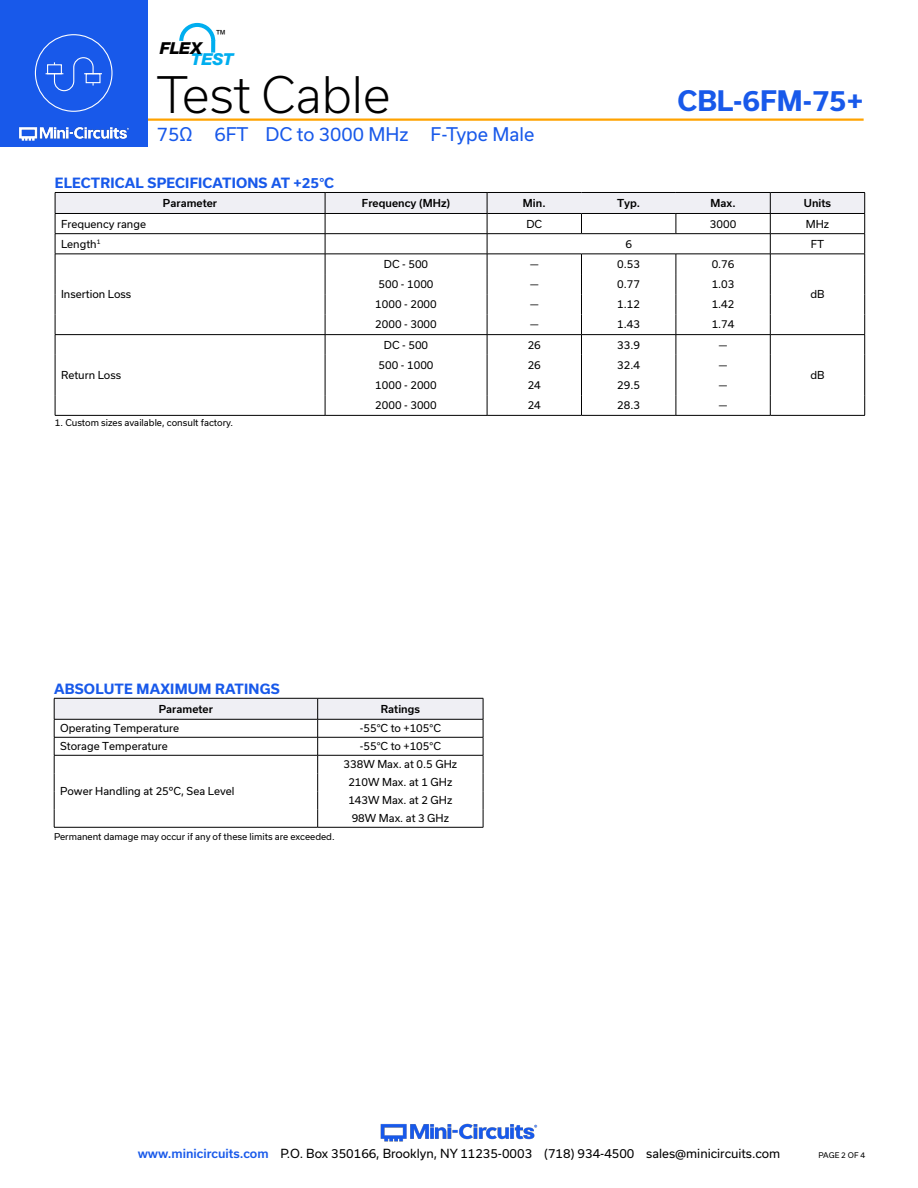
<style>
.page{position:relative;width:918px;height:1188px;background:#fff}
.page>*{position:absolute;margin:0;border:0;box-sizing:border-box;transform-origin:0 0}
.t1{font:300 48px "Usual";color:#000}
.t2{font:700 27px "Usual";color:#1859ea}
.t3{font:18px "Usual";color:#1859ea}
.t4{font:italic 800 16.5px "Helvetica Neue";color:#00aeef}
.t5{font:italic 800 16.5px "Helvetica Neue";color:#000}
.Blue_Headers{font:700 13.5px "Usual";letter-spacing:.015em;color:#1859ea}
.t6{font:12px "Usual";color:#000}
.t7{font:11.25px "Arial";color:#000}
.Table_Body_Center{font:10.5px "Usual";color:#000}
.Table_Body_Left_Justified{font:10.5px "Usual";color:#000}
.Table_Header_Center{font:500 10.5px "Usual";color:#000}
.Notes{font:9px "Usual";color:#000}
.t8{font:7.5px "Usual";color:#000}
.s1{font-weight:500;color:#1859ea}
</style>
<div class="page">
<hr style="left:129px;top:118px;width:735px;height:3px;background:#ffa300">
<div style="left:0;top:0;width:147px;height:147px;background:#1859ea"></div>
<img style="left:19px;top:126px;width:110px;height:15px">
<div style="left:35px;top:34px;width:78px;height:78px;border:1px solid #fff;border-radius:50%"></div>
<svg style="left:46px;top:57px;width:56px;height:35px"></svg>
<svg style="left:179px;top:22px;width:37px;height:23px"></svg>
<svg style="left:211px;top:40px;width:4px;height:13px"></svg>
<img style="left:380px;top:1123px;width:158px;height:19px">
<hr style="left:55px;top:415px;width:270px;height:1px;background:#000">
<hr style="left:770px;top:415px;width:95px;height:1px;background:#000">
<hr style="left:325px;top:415px;width:162px;height:1px;background:#000">
<hr style="left:487px;top:415px;width:94px;height:1px;background:#000">
<hr style="left:581px;top:415px;width:95px;height:1px;background:#000">
<svg style="left:55px;top:192px;width:810px;height:223px"></svg>
<hr style="left:676px;top:415px;width:94px;height:1px;background:#000">
<hr style="left:54px;top:827px;width:264px;height:1px;background:#000">
<svg style="left:54px;top:698px;width:430px;height:129px"></svg>
<hr style="left:318px;top:827px;width:165px;height:1px;background:#000">
<p class="t7" style="left:215px;top:27px;width:13px">™</p>
<h3 class="t5" style="left:160px;top:38px;width:44px">FLEX</h3>
<h3 class="t4" style="left:191px;top:50px;width:44px">TEST</h3>
<h1 class="t1" style="left:157px;top:67px;width:235px">Test Cable</h1>
<h3 class="t3" style="left:157px;top:124px;width:379px">75Ω 6FT DC to 3000 MHz F-Type Male</h3>
<p class="Blue_Headers" style="left:55px;top:175px;width:281px">ELECTRICAL SPECIFICATIONS AT +25°C</p>
<h2 class="t2" style="left:678px;top:85px;width:187px">CBL-6FM-75+</h2>
<p class="Table_Header_Center" style="left:163px;top:197px;width:56px">Parameter</p>
<p class="Table_Header_Center" style="left:362px;top:197px;width:90px">Frequency (MHz)</p>
<p class="Table_Header_Center" style="left:523px;top:197px;width:24px">Min.</p>
<p class="Table_Header_Center" style="left:617px;top:197px;width:25px">Typ.</p>
<p class="Table_Header_Center" style="left:711px;top:197px;width:26px">Max.</p>
<p class="Table_Header_Center" style="left:804px;top:197px;width:29px">Units</p>
<p class="Table_Body_Left_Justified" style="left:61px;top:218px;width:86px">Frequency range</p>
<p class="Table_Body_Center" style="left:526px;top:218px;width:17px">DC</p>
<p class="Table_Body_Center" style="left:710px;top:218px;width:28px">3000</p>
<p class="Table_Body_Center" style="left:806px;top:218px;width:25px">MHz</p>
<p class="Table_Body_Left_Justified" style="left:61px;top:238px;width:41px">Length<sup>1</sup></p>
<p class="Table_Body_Center" style="left:625px;top:238px;width:8px">6</p>
<p class="Table_Body_Center" style="left:811px;top:238px;width:15px">FT</p>
<p class="Table_Body_Left_Justified" style="left:61px;top:288px;width:72px">Insertion Loss</p>
<p class="Table_Body_Left_Justified" style="left:61px;top:369px;width:62px">Return Loss</p>
<p class="Notes" style="left:55px;top:418px;width:180px">1. Custom sizes available, consult factory.</p>
<p class="Table_Body_Center" style="left:384px;top:258px;width:46px">DC - 500</p>
<p class="Table_Body_Center" style="left:530px;top:258px;width:10px">—</p>
<p class="Table_Body_Center" style="left:617px;top:258px;width:24px">0.53</p>
<p class="Table_Body_Center" style="left:712px;top:258px;width:24px">0.76</p>
<p class="Table_Body_Center" style="left:379px;top:278px;width:56px">500 - 1000</p>
<p class="Table_Body_Center" style="left:530px;top:278px;width:10px">—</p>
<p class="Table_Body_Center" style="left:617px;top:278px;width:24px">0.77</p>
<p class="Table_Body_Center" style="left:712px;top:278px;width:24px">1.03</p>
<p class="Table_Body_Center" style="left:375px;top:298px;width:63px">1000 - 2000</p>
<p class="Table_Body_Center" style="left:530px;top:298px;width:10px">—</p>
<p class="Table_Body_Center" style="left:617px;top:298px;width:24px">1.12</p>
<p class="Table_Body_Center" style="left:712px;top:298px;width:24px">1.42</p>
<p class="Table_Body_Center" style="left:375px;top:318px;width:63px">2000 - 3000</p>
<p class="Table_Body_Center" style="left:530px;top:318px;width:10px">—</p>
<p class="Table_Body_Center" style="left:617px;top:318px;width:24px">1.43</p>
<p class="Table_Body_Center" style="left:712px;top:318px;width:24px">1.74</p>
<p class="Table_Body_Center" style="left:384px;top:339px;width:46px">DC - 500</p>
<p class="Table_Body_Center" style="left:528px;top:339px;width:15px">26</p>
<p class="Table_Body_Center" style="left:617px;top:339px;width:24px">33.9</p>
<p class="Table_Body_Center" style="left:719px;top:339px;width:10px">—</p>
<p class="Table_Body_Center" style="left:379px;top:359px;width:56px">500 - 1000</p>
<p class="Table_Body_Center" style="left:528px;top:359px;width:15px">26</p>
<p class="Table_Body_Center" style="left:617px;top:359px;width:24px">32.4</p>
<p class="Table_Body_Center" style="left:719px;top:359px;width:10px">—</p>
<p class="Table_Body_Center" style="left:375px;top:379px;width:63px">1000 - 2000</p>
<p class="Table_Body_Center" style="left:528px;top:379px;width:15px">24</p>
<p class="Table_Body_Center" style="left:617px;top:379px;width:24px">29.5</p>
<p class="Table_Body_Center" style="left:719px;top:379px;width:10px">—</p>
<p class="Table_Body_Center" style="left:375px;top:399px;width:63px">2000 - 3000</p>
<p class="Table_Body_Center" style="left:528px;top:399px;width:15px">24</p>
<p class="Table_Body_Center" style="left:617px;top:399px;width:24px">28.3</p>
<p class="Table_Body_Center" style="left:719px;top:399px;width:10px">—</p>
<p class="Table_Body_Center" style="left:810px;top:288px;width:16px">dB</p>
<p class="Table_Body_Center" style="left:810px;top:369px;width:16px">dB</p>
<p class="Blue_Headers" style="left:54px;top:681px;width:227px">ABSOLUTE MAXIMUM RATINGS</p>
<p class="Table_Header_Center" style="left:159px;top:703px;width:56px">Parameter</p>
<p class="Table_Header_Center" style="left:381px;top:703px;width:41px">Ratings</p>
<p class="Table_Body_Left_Justified" style="left:60px;top:722px;width:120px">Operating Temperature</p>
<p class="Table_Body_Center" style="left:360px;top:722px;width:83px">-55°C to +105°C</p>
<p class="Table_Body_Left_Justified" style="left:60px;top:740px;width:109px">Storage Temperature</p>
<p class="Table_Body_Center" style="left:360px;top:740px;width:83px">-55°C to +105°C</p>
<p class="Table_Body_Left_Justified" style="left:60px;top:785px;width:176px">Power Handling at 25ºC, Sea Level</p>
<p class="Table_Body_Center" style="left:344px;top:758px;width:115px">338W Max. at 0.5 GHz</p>
<p class="Table_Body_Center" style="left:348px;top:776px;width:105px">210W Max. at 1 GHz</p>
<p class="Table_Body_Center" style="left:348px;top:794px;width:105px">143W Max. at 2 GHz</p>
<p class="Table_Body_Center" style="left:352px;top:812px;width:99px">98W Max. at 3 GHz</p>
<p class="Notes" style="left:54px;top:831px;width:282px">Permanent damage may occur if any of these limits are exceeded.</p>
<p class="t6" style="left:138px;top:1146px;width:644px"><span class="s1">www.minicircuits.com</span> P.O. Box 350166, Brooklyn, NY 11235-0003 (718) 934-4500 sales@minicircuits.com</p>
<p class="t8" style="left:819px;top:1150px;width:48px">PAGE 2 OF 4</p>
</div>
